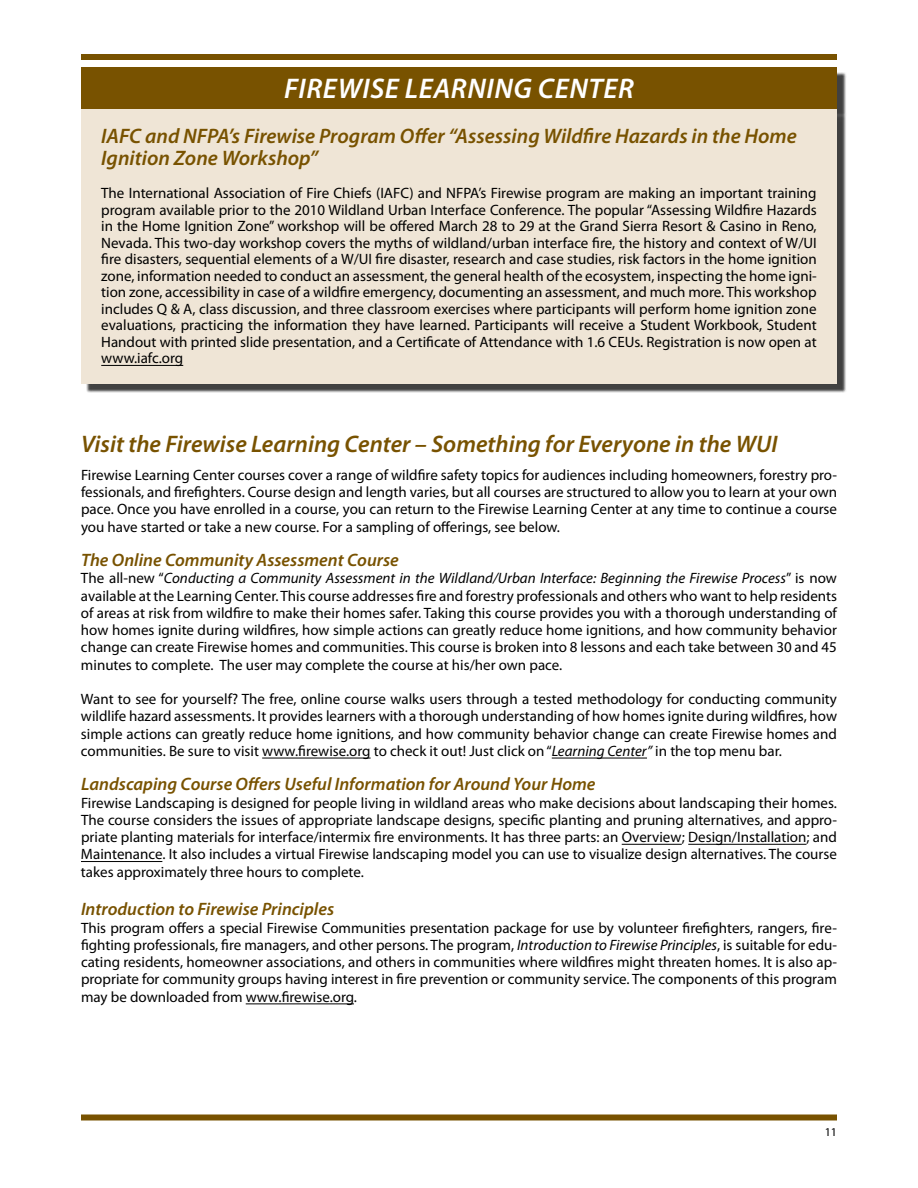
<style>
.page{position:relative;width:918px;height:1188px;background:#fff}
.page>*{position:absolute;margin:0;border:0;box-sizing:border-box;transform-origin:0 0}
.t1{font:italic 600 28.5px "Myriad Pro";color:#fff}
.t2{font:italic 600 24px "Myriad Pro";color:#785200}
.t3{font:italic 600 21px/22.5px "Myriad Pro";color:#785200}
.t4{font:italic 600 18px "Myriad Pro";color:#785200}
.t5{font:15px/17.2px "Myriad Pro";color:#000;text-align:justify}
.t6{font:12px "Myriad Pro";color:#000}
.s1{font-style:italic}
</style>
<div class="page">
<div style="left:81px;top:54px;width:756px;height:6px;background:#785200"></div>
<div style="left:81px;top:1114px;width:756px;height:6px;background:#785200"></div>
<div style="left:86px;top:72px;width:761px;height:321px;background:#000;opacity:.75"></div>
<div style="left:81px;top:109px;width:756px;height:274px;background:#efe5d6"></div>
<hr style="left:101px;top:365px;width:82px;height:1px;background:#000">
<div style="left:81px;top:68px;width:756px;height:41px;background:#785200"></div>
<hr style="left:262px;top:758px;width:109px;height:1px;background:#000">
<hr style="left:552px;top:758px;width:95px;height:1px;background:#000">
<hr style="left:622px;top:844px;width:60px;height:1px;background:#000">
<hr style="left:688px;top:844px;width:119px;height:1px;background:#000">
<hr style="left:81px;top:861px;width:81px;height:1px;background:#000">
<hr style="left:246px;top:1004px;width:108px;height:1px;background:#000">
<h1 class="t1" style="left:284px;top:70px;width:30px">Firewise</h1>
<h1 class="t1" style="left:405px;top:70px;width:31px">Learnin</h1>
<h1 class="t1" style="left:513px;top:70px;width:58px">g Center</h1>
<h3 class="t3" style="left:101px;top:124px;width:697px">IAFC and NFPA’s Firewise Program Offer “Assessing Wildfire Hazards in the Home<br>Ignition Zone Workshop”</h3>
<p class="t5" style="left:101px;top:185px;width:717px;line-height:16.5px">The International Association of Fire Chiefs (IAFC) and NFPA’s Firewise program are making an important training program available prior to the 2010 Wildland Urban Interface Conference. The popular “Assessing Wildfire Hazards in the Home Ignition Zone” workshop will be offered March 28 to 29 at the Grand Sierra Resort &amp; Casino in Reno, Nevada. This two-day workshop covers the myths of wildland/urban interface fire, the history and context of W/UI fire disasters, sequential elements of a W/UI fire disaster, research and case studies, risk factors in the home ignition zone, information needed to conduct an assessment, the general health of the ecosystem, inspecting the home igni&shy;tion zone, accessibility in case of a wildfire emergency, documenting an assessment, and much more. This workshop includes Q &amp; A, class discussion, and three classroom exercises where participants will perform home ignition zone evaluations, practicing the information they have learned. Participants will receive a Student Workbook, Student Handout with printed slide presentation, and a Certificate of Attendance with 1.6 CEUs. Registration is now open at www.iafc.org</p>
<h2 class="t2" style="left:81px;top:429px;width:698px">Visit the Firewise Learning Center – Something for Everyone in the WUI</h2>
<p class="t5" style="left:81px;top:466px;width:758px">Firewise Learning Center courses cover a range of wildfire safety topics for audiences including homeowners, forestry pro&shy;fessionals, and firefighters. Course design and length varies, but all courses are structured to allow you to learn at your own pace. Once you have enrolled in a course, you can return to the Firewise Learning Center at any time to continue a course you have started or take a new course. For a sampling of offerings, see below.</p>
<p class="t4" style="left:81px;top:549px;width:319px">The Online Community Assessment Course</p>
<p class="t5" style="left:81px;top:569px;width:758px">The all-new “<span class="s1">Conducting a Community Assessment in the Wildland/Urban Interface: Beginning the Firewise Process</span>” is now available at the Learning Center. This course addresses fire and forestry professionals and others who want to help residents of areas at risk from wildfire to make their homes safer. Taking this course provides you with a thorough understanding of how homes ignite during wildfires, how simple actions can greatly reduce home ignitions, and how community behavior change can create Firewise homes and communities. This course is broken into 8 lessons and each take between 30 and 45 minutes to complete. The user may complete the course at his/her own pace.</p>
<p class="t5" style="left:81px;top:690px;width:758px">Want to see for yourself? The free, online course walks users through a tested methodology for conducting community wildlife hazard assessments. It provides learners with a thorough understanding of how homes ignite during wildfires, how simple actions can greatly reduce home ignitions, and how community behavior change can create Firewise homes and communities. Be sure to visit www.firewise.org to check it out! Just click on “<span class="s1">Learning Center”</span> in the top menu bar.</p>
<p class="t4" style="left:81px;top:773px;width:516px">Landscaping Course Offers Useful Information for Around Your Home</p>
<p class="t5" style="left:81px;top:794px;width:758px">Firewise Landscaping is designed for people living in wildland areas who make decisions about landscaping their homes.<br>The course considers the issues of appropriate landscape designs, specific planting and pruning alternatives, and appro&shy;priate planting materials for interface/intermix fire environments. It has three parts: an Overview; Design/Installation; and Maintenance. It also includes a virtual Firewise landscaping model you can use to visualize design alternatives. The course takes approximately three hours to complete.</p>
<p class="t4" style="left:81px;top:898px;width:255px">Introduction to Firewise Principles</p>
<p class="t5" style="left:81px;top:919px;width:758px">This program offers a special Firewise Communities presentation package for use by volunteer firefighters, rangers, fire&shy;fighting professionals, fire managers, and other persons. The program, <span class="s1">Introduction to Firewise Principles</span>, is suitable for edu&shy;cating residents, homeowner associations, and others in communities where wildfires might threaten homes. It is also ap&shy;propriate for community groups having interest in fire prevention or community service. The components of this program may be downloaded from www.firewise.org.</p>
<p class="t6" style="left:825px;top:1124px;width:14px">11</p>
</div>
